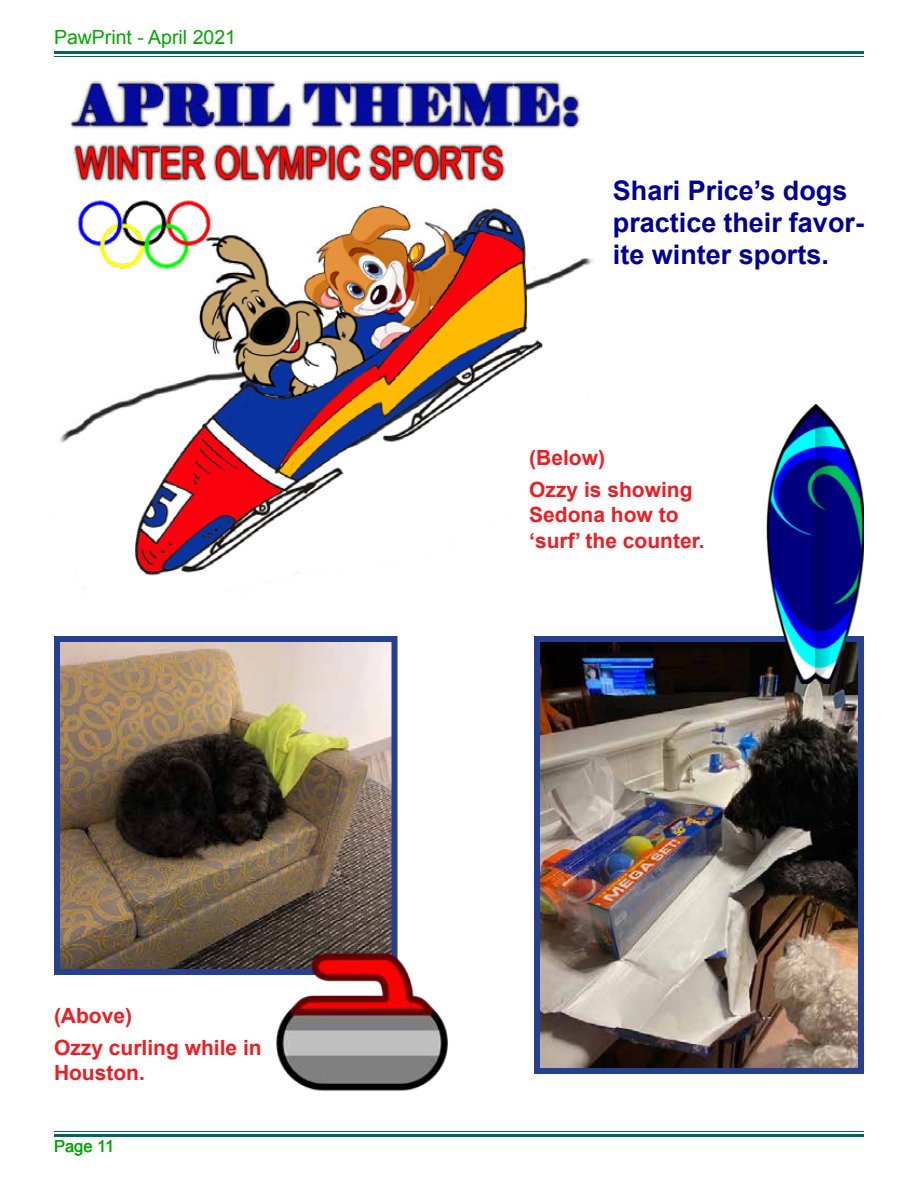
<style>
.page{position:relative;width:918px;height:1188px;background:#fff}
.page>*{position:absolute;margin:0;border:0;box-sizing:border-box;transform-origin:0 0}
.t1{font:700 27px/32.4px "Arial";color:#009}
.t2{font:700 21px/32px "Arial";color:#ed1d24}
.t3{font:19.5px "Arial";color:#00a800}
.t4{font:16.5px "Arial";color:#00a800}
</style>
<div class="page">
<hr style="left:54px;top:51px;width:810px;height:3px;background:#006658">
<hr style="left:54px;top:56px;width:810px;height:1px;background:#006658">
<hr style="left:54px;top:1131px;width:810px;height:1px;background:#006658">
<hr style="left:54px;top:1134px;width:810px;height:3px;background:#006658">
<img style="left:60px;top:80px;width:534px;height:508px">
<img style="left:76px;top:198px;width:140px;height:72px">
<img style="left:61px;top:643px;width:330px;height:325px">
<div style="left:54px;top:636px;width:344px;height:339px;border:6px solid #25408f"></div>
<img style="left:541px;top:643px;width:316px;height:424px">
<div style="left:534px;top:636px;width:330px;height:438px;border:6px solid #25408f"></div>
<img style="left:274px;top:946px;width:174px;height:145px">
<img style="left:766px;top:405px;width:98px;height:279px">
<p class="t3" style="left:54px;top:25px;width:184px">PawPrint - April 2021</p>
<p class="t2" style="left:54px;top:1001px;width:209px">(Above)<br>Ozzy curling while in</p>
<p class="t2" style="left:54px;top:1058px;width:92px">Houston.</p>
<p class="t4" style="left:54px;top:1135px;width:62px">Page 11</p>
<p class="t1" style="left:613px;top:175px;width:253px">Shari Price’s dogs practice their favor&shy;ite winter sports.</p>
<p class="t2" style="left:529px;top:443px;width:165px">(Below)<br>Ozzy is showing</p>
<p class="t2" style="left:529px;top:503px;width:177px;line-height:25.2px">Sedona how to ‘surf’ the counter.</p>
</div>
